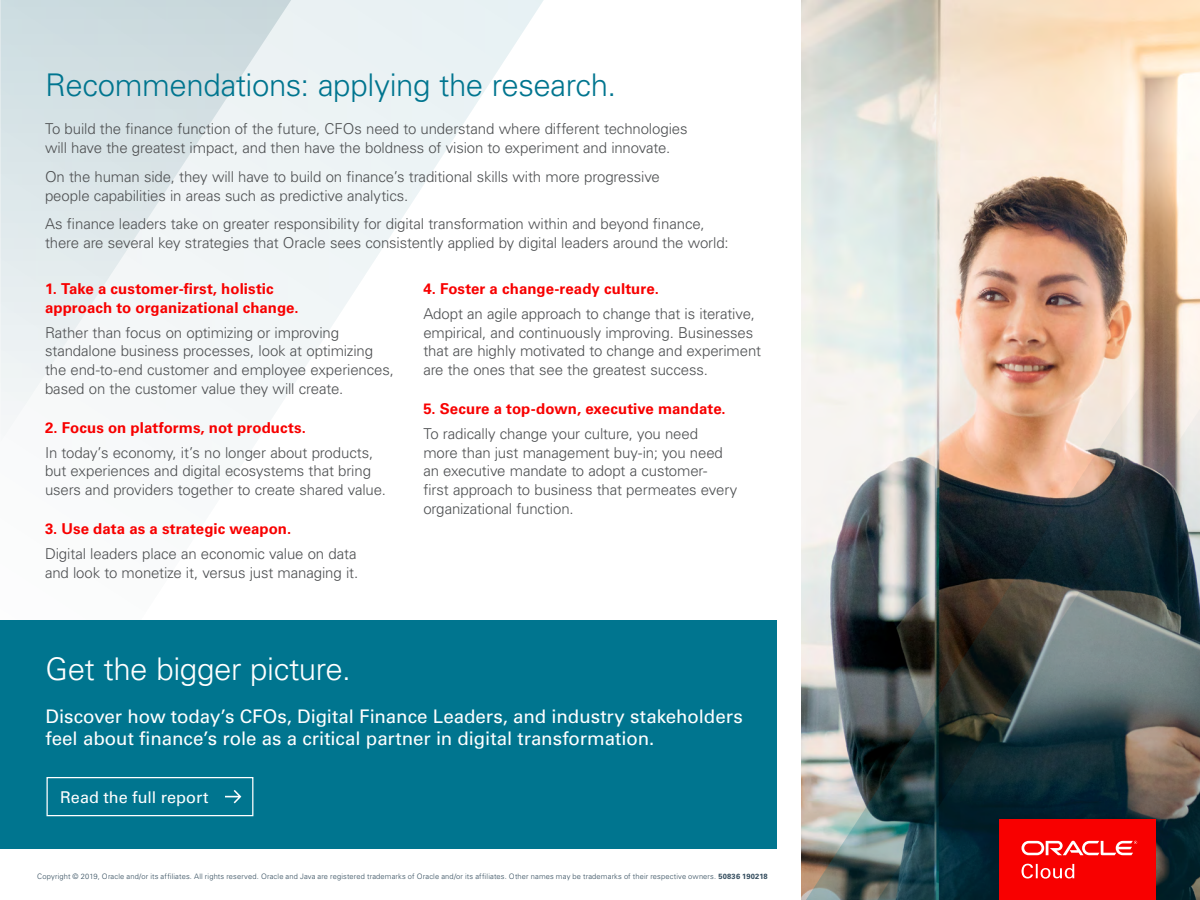
<style>
.page{position:relative;width:1200px;height:900px;background:#fff}
.page>*{position:absolute;margin:0;border:0;box-sizing:border-box;transform-origin:0 0}
.Page_Title{font:300 31.25px "Univers LT Std";letter-spacing:-.015em;color:#00758f}
.Page_Title-2{font:300 31.25px "Univers LT Std";letter-spacing:-.015em;color:#fff}
.Call_out_quote{font:18.75px/22.5px "Univers LT Std";letter-spacing:-.005em;color:#fff}
.Call_out_quote-2{font:16.25px "Univers LT Std";color:#fff}
.Body_Copy{font:300 15px/18.8px "Univers LT Std";letter-spacing:-.01em;color:#4e5052}
.Body_Copy-2{font:700 15px/18.8px "Univers LT Std";letter-spacing:.005em;color:#f80000}
.Body{font:300 7.5px "Univers LT Std";letter-spacing:.02em;color:#324b5c}
.s1{font-weight:700}
</style>
<div class="page">
<svg style="left:291px;top:0;width:253px;height:388px"></svg>
<svg style="left:0;top:0;width:291px;height:430px"></svg>
<img style="left:802px;top:0;width:398px;height:274px">
<div style="left:0;top:620px;width:777px;height:228px;background:#00758f"></div>
<img style="left:801px;top:274px;width:399px;height:626px">
<img style="left:872px;top:391px;width:328px;height:509px">
<div style="left:47px;top:777px;width:206px;height:39px;border:1px solid #fff"></div>
<svg style="left:225px;top:790px;width:16px;height:13px"></svg>
<div style="left:999px;top:819px;width:157px;height:81px;background:#f80000"></div>
<svg style="left:1022px;top:841px;width:115px;height:14px"></svg>
<svg style="left:1022px;top:864px;width:52px;height:15px"></svg>
<p class="Page_Title" style="left:45px;top:66px;width:573px">Recommendations: applying the research.</p>
<p class="Body_Copy" style="left:45px;top:120px;width:644px">To build the finance function of the future, CFOs need to understand where different technologies will have the greatest impact, and then have the boldness of vision to experiment and innovate.</p>
<p class="Body_Copy" style="left:45px;top:167px;width:616px">On the human side, they will have to build on finance’s traditional skills with more progressive people capabilities in areas such as predictive analytics.</p>
<p class="Body_Copy" style="left:45px;top:215px;width:685px">As finance leaders take on greater responsibility for digital transformation within and beyond finance, there are several key strategies that Oracle sees consistently applied by digital leaders around the world:</p>
<p class="Body_Copy-2" style="left:45px;top:279px;width:255px">1. Take a customer-first, holistic approach to organizational change.</p>
<p class="Body_Copy" style="left:45px;top:323px;width:351px">Rather than focus on optimizing or improving standalone business processes, look at optimizing the end-to-end customer and employee experiences, based on the customer value they will create.</p>
<p class="Body_Copy-2" style="left:45px;top:418px;width:262px">2. Focus on platforms, not products.</p>
<p class="Body_Copy" style="left:45px;top:443px;width:343px">In today’s economy, it’s no longer about products, but experiences and digital ecosystems that bring users and providers together to create shared value.</p>
<p class="Body_Copy-2" style="left:45px;top:519px;width:248px">3. Use data as a strategic weapon.</p>
<p class="Body_Copy" style="left:45px;top:544px;width:315px">Digital leaders place an economic value on data and look to monetize it, versus just managing it.</p>
<p class="Body_Copy-2" style="left:423px;top:279px;width:237px">4. Foster a change-ready culture.</p>
<p class="Body_Copy" style="left:423px;top:304px;width:339px">Adopt an agile approach to change that is iterative, empirical, and continuously improving. Businesses that are highly motivated to change and experiment are the ones that see the greatest success.</p>
<p class="Body_Copy-2" style="left:423px;top:399px;width:304px">5. Secure a top-down, executive mandate.</p>
<p class="Body_Copy" style="left:423px;top:424px;width:315px">To radically change your culture, you need<br>more than just management buy-in; you need an executive mandate to adopt a customer-<br>first approach to business that permeates every organizational function.</p>
<p class="Page_Title-2" style="left:45px;top:650px;width:307px">Get the bigger picture.</p>
<p class="Call_out_quote" style="left:45px;top:705px;width:699px">Discover how today’s CFOs, Digital Finance Leaders, and industry stakeholders feel about finance’s role as a critical partner in digital transformation.</p>
<p class="Call_out_quote-2" style="left:60px;top:787px;width:150px">Read the full report</p>
<p class="Body" style="left:37px;top:872px;width:732px">Copyright © 2019, Oracle and/or its affiliates. All rights reserved. Oracle and Java are registered trademarks of Oracle and/or its affiliates. Other names may be trademarks of their respective owners. <span class="s1">50836 190218</span></p>
</div>
